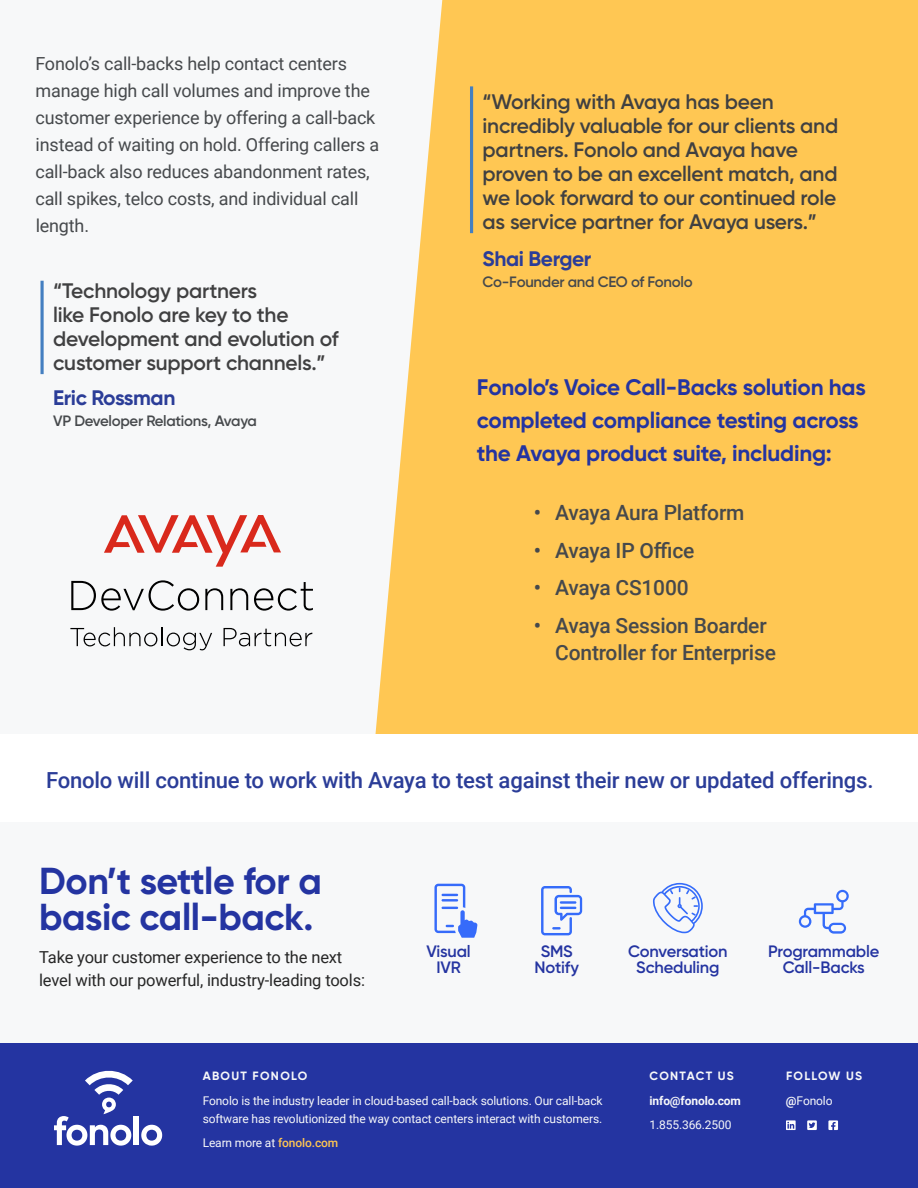
<style>
.page{position:relative;width:918px;height:1188px;background:#f7f8f9}
.page>*{position:absolute;margin:0;border:0;box-sizing:border-box;transform-origin:0 0}
.t1{font:700 37.5px/36px "Gilroy";letter-spacing:-.01em;color:#2434a1}
.t2{font:700 22.5px/33px "Gilroy";letter-spacing:-.01em;color:#2434a1}
.t3{font:500 22.2px "Roboto";letter-spacing:-.01em;color:#2b3d98}
.t4{font:600 21px/24px "Gilroy";letter-spacing:-.01em;color:#404041}
.t5{font:500 21px/27px "Roboto";letter-spacing:-.01em;color:#46494c}
.t6{font:700 21px "Gilroy";letter-spacing:-.02em;color:#2b3d98}
.t7{font:18px/27px "Roboto";letter-spacing:-.01em;color:#46494c}
.t8{font:16.5px/22.5px "Roboto";letter-spacing:-.01em;color:#262626}
.t9{font:600 16.5px/16.5px "Gilroy";letter-spacing:-.01em;color:#2434a1;text-align:center}
.t10{font:600 15px "Gilroy";letter-spacing:-.02em;color:#46494c}
.t11{font:12px/18px "Roboto";letter-spacing:-.01em;color:#f7f8f9}
.t12{font:700 12px "Gilroy";letter-spacing:.11em;color:#f7f8f9}
.t13{font:700 12px "Roboto";letter-spacing:-.01em;color:#f7f8f9}
.s1{font-weight:500;color:#ffc652}
.s2{font-weight:700}
</style>
<div class="page">
<div style="left:375px;top:0;width:543px;height:734px;background:#ffc753"></div>
<div style="left:0;top:734px;width:918px;height:88px;background:#fff"></div>
<svg style="left:653px;top:883px;width:50px;height:50px"></svg>
<svg style="left:799px;top:890px;width:50px;height:44px"></svg>
<svg style="left:541px;top:886px;width:41px;height:49px"></svg>
<svg style="left:104px;top:515px;width:177px;height:52px"></svg>
<svg style="left:71px;top:580px;width:128px;height:31px"></svg>
<svg style="left:205px;top:588px;width:18px;height:22px"></svg>
<svg style="left:230px;top:588px;width:18px;height:22px"></svg>
<svg style="left:254px;top:582px;width:59px;height:29px"></svg>
<svg style="left:70px;top:627px;width:142px;height:23px"></svg>
<svg style="left:224px;top:628px;width:88px;height:18px"></svg>
<div style="left:0;top:1043px;width:918px;height:145px;background:#2434a1"></div>
<svg style="left:141px;top:1125px;width:21px;height:21px"></svg>
<div style="left:134px;top:1116px;width:5px;height:29px;background:#fff"></div>
<svg style="left:54px;top:1071px;width:79px;height:75px"></svg>
<svg style="left:786px;top:1120px;width:10px;height:10px"></svg>
<svg style="left:807px;top:1120px;width:10px;height:10px"></svg>
<svg style="left:828px;top:1120px;width:10px;height:10px"></svg>
<hr style="left:470px;top:86px;width:3px;height:147px;background:#447fc1">
<hr style="left:41px;top:281px;width:3px;height:93px;background:#447fc1">
<svg style="left:434px;top:884px;width:44px;height:54px"></svg>
<p class="t7" style="left:35px;top:49px;width:345px">Fonolo’s call-backs help contact centers manage high call volumes and improve the customer experience by offering a call-back instead of waiting on hold. Offering callers a call-back also reduces abandonment rates, call spikes, telco costs, and individual call length.</p>
<p class="t4" style="left:53px;top:279px;width:287px">“Technology partners<br>like Fonolo are key to the development and evolution of customer support channels.”</p>
<p class="t6" style="left:53px;top:384px;width:124px">Eric Rossman</p>
<p class="t10" style="left:53px;top:411px;width:205px">VP Developer Relations, Avaya</p>
<p class="t4" style="left:483px;top:89px;width:357px">“Working with Avaya has been incredibly valuable for our clients and partners. Fonolo and Avaya have proven to be an excellent match, and we look forward to our continued role as service partner for Avaya users.”</p>
<p class="t6" style="left:483px;top:245px;width:110px">Shai Berger</p>
<p class="t10" style="left:483px;top:272px;width:212px">Co-Founder and CEO of Fonolo</p>
<p class="t2" style="left:477px;top:370px;width:390px">Fonolo’s Voice Call-Backs solution has completed compliance testing across the Avaya product suite, including:</p>
<p class="t5" style="left:534px;top:498px;width:212px">• Avaya Aura Platform</p>
<p class="t5" style="left:534px;top:536px;width:162px">• Avaya IP Office</p>
<p class="t5" style="left:534px;top:573px;width:156px">• Avaya CS1000</p>
<p class="t5" style="left:555px;top:611px;width:222px;text-indent:-22px">• Avaya Session Boarder<br>Controller for Enterprise</p>
<p class="t3" style="left:46px;top:764px;width:829px">Fonolo will continue to work with Avaya to test against their new or updated offerings.</p>
<h1 class="t1" style="left:39px;top:863px;width:284px">Don’t settle for a basic call-back.</h1>
<p class="t8" style="left:39px;top:945px;width:327px">Take your customer experience to the next level with our powerful, industry-leading tools:</p>
<p class="t9" style="left:628px;top:943px;width:101px">Conversation<br>Scheduling</p>
<p class="t9" style="left:768px;top:943px;width:113px">Programmable<br>Call-Backs</p>
<p class="t9" style="left:427px;top:943px;width:46px">Visual<br>IVR</p>
<p class="t9" style="left:535px;top:943px;width:46px">SMS<br>Notify</p>
<p class="t12" style="left:203px;top:1068px;width:106px">ABOUT FONOLO</p>
<p class="t11" style="left:203px;top:1091px;width:401px">Fonolo is the industry leader in cloud-based call-back solutions. Our call-back software has revolutionized the way contact centers interact with customers.</p>
<p class="t11" style="left:203px;top:1134px;width:137px">Learn more at <span class="s1">fonolo.com</span></p>
<p class="t12" style="left:650px;top:1068px;width:86px">CONTACT US</p>
<p class="t13" style="left:649px;top:1092px;width:93px">info@fonolo.com</p>
<p class="t11" style="left:649px;top:1116px;width:84px">1.855.366.2500</p>
<p class="t12" style="left:786px;top:1068px;width:78px">FOLLOW US</p>
<p class="t11" style="left:786px;top:1091px;width:48px"><span class="s2">@</span>Fonolo</p>
</div>
